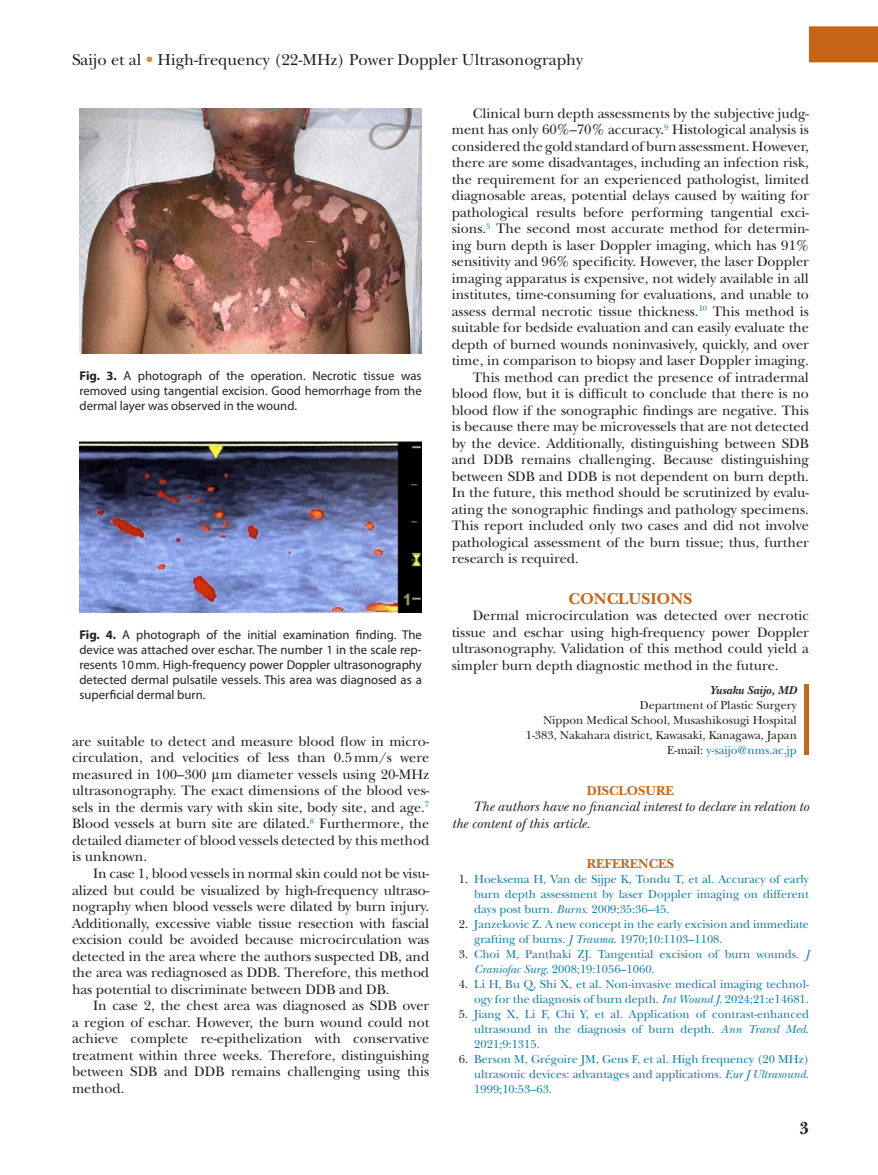
<style>
.page{position:relative;width:878px;height:1175px;background:#fff}
.page>*{position:absolute;margin:0;border:0;box-sizing:border-box;transform-origin:0 0}
.t1{font:700 18px "New Baskerville Std";color:#231f20}
.t2{font:16.5px "New Baskerville Std";color:#231f20}
.t3{font:700 16.5px "New Baskerville Std";color:#c66517}
.t4{font:14.25px/16.5px "New Baskerville Std";color:#231f20;text-align:justify}
.t5{font:italic 14.25px/16.5px "New Baskerville Std";color:#231f20}
.t6{font:700 13.5px "New Baskerville Std";color:#c66517}
.t7{font:12.75px/15px "Myriad Pro";color:#231f20;text-align:justify}
.t8{font:12px/15px "New Baskerville Std";color:#0f7eac;text-align:justify}
.t9{font:12px/15px "New Baskerville Std";color:#231f20;text-align:right}
.t10{font:italic 700 12px "New Baskerville Std";color:#231f20}
.s1{color:#d68b4f}
.s2{font-weight:700}
.s3{font-family:"Gandhari Unicode"}
.s4{color:#0f7eac}
.s5{color:#231f20}
.s6{font-style:italic}
</style>
<div class="page">
<div style="left:808px;top:26px;width:70px;height:36px;background:#c66517"></div>
<hr style="left:804px;top:684px;width:4px;height:15px;background:#c66517">
<hr style="left:804px;top:699px;width:4px;height:15px;background:#c66517">
<hr style="left:804px;top:714px;width:4px;height:15px;background:#c66517">
<hr style="left:804px;top:729px;width:4px;height:15px;background:#c66517">
<hr style="left:804px;top:738px;width:4px;height:17px;background:#c66517">
<img style="left:79px;top:108px;width:343px;height:245px">
<img style="left:79px;top:441px;width:343px;height:171px">
<p class="t2" style="left:72px;top:50px;width:512px">Saijo et al <span class="s1">•</span> High-frequency (22-MHz) Power Doppler Ultrasonography</p>
<p class="t7" style="left:80px;top:367px;width:344px"><span class="s2">Fig. 3.</span> A photograph of the operation. Necrotic tissue was removed using tangential excision. Good hemorrhage from the dermal layer was observed in the wound.</p>
<p class="t7" style="left:79px;top:626px;width:344px"><span class="s2">Fig. 4.</span> A photograph of the initial examination finding. The device was attached over eschar. The number 1 in the scale rep&shy;resents 10mm. High-frequency power Doppler ultrasonography detected dermal pulsatile vessels. This area was diagnosed as a superficial dermal burn.</p>
<p class="t4" style="left:72px;top:733px;width:359px">are suitable to detect and measure blood flow in micro&shy;circulation, and velocities of less than 0.5mm/s were measured in 100–300 <span class="s3">μ</span>m diameter vessels using 20-MHz ultrasonography. The exact dimensions of the blood ves&shy;sels in the dermis vary with skin site, body site, and age.<sup>7<br></sup>Blood vessels at burn site are dilated.<sup>8</sup> Furthermore, the detailed diameter of blood vessels detected by this method is unknown.</p>
<p class="t4" style="left:72px;top:865px;width:359px;text-indent:21px">In case 1, blood vessels in normal skin could not be visu&shy;alized but could be visualized by high-frequency ultraso&shy;nography when blood vessels were dilated by burn injury.<br>Additionally, excessive viable tissue resection with fascial excision could be avoided because microcirculation was detected in the area where the authors suspected DB, and the area was rediagnosed as DDB. Therefore, this method has potential to discriminate between DDB and DB.</p>
<p class="t4" style="left:72px;top:997px;width:359px;text-indent:21px">In case 2, the chest area was diagnosed as SDB over a region of eschar. However, the burn wound could not achieve complete re-epithelization with conservative treatment within three weeks. Therefore, distinguishing between SDB and DDB remains challenging using this method.</p>
<p class="t4" style="left:472px;top:105px;width:338px">Clinical burn depth assessments by the subjective judg-</p>
<p class="t4" style="left:451px;top:121px;width:358px">ment has only 60%–70% accuracy.<sup>9</sup> Histological analysis is</p>
<p class="t4" style="left:452px;top:138px;width:359px">considered the gold standard of burn assessment. However,</p>
<p class="t4" style="left:452px;top:154px;width:359px">there are some disadvantages, including an infection risk,</p>
<p class="t4" style="left:452px;top:171px;width:359px">the requirement for an experienced pathologist, limited</p>
<p class="t4" style="left:452px;top:187px;width:358px">diagnosable areas, potential delays caused by waiting for</p>
<p class="t4" style="left:452px;top:204px;width:358px">pathological results before performing tangential exci-</p>
<p class="t4" style="left:452px;top:220px;width:359px">sions.<sup>5</sup> The second most accurate method for determin-</p>
<p class="t4" style="left:452px;top:237px;width:358px">ing burn depth is laser Doppler imaging, which has 91%</p>
<p class="t4" style="left:452px;top:253px;width:358px">sensitivity and 96% specificity. However, the laser Doppler</p>
<p class="t4" style="left:452px;top:270px;width:358px">imaging apparatus is expensive, not widely available in all</p>
<p class="t4" style="left:452px;top:286px;width:359px">institutes, time-consuming for evaluations, and unable to</p>
<p class="t4" style="left:452px;top:303px;width:358px">assess dermal necrotic tissue thickness.<sup>10</sup> This method is</p>
<p class="t4" style="left:452px;top:319px;width:359px">suitable for bedside evaluation and can easily evaluate the</p>
<p class="t4" style="left:452px;top:336px;width:358px">depth of burned wounds noninvasively, quickly, and over</p>
<p class="t4" style="left:452px;top:352px;width:359px">time, in comparison to biopsy and laser Doppler imaging.</p>
<p class="t4" style="left:473px;top:369px;width:338px">This method can predict the presence of intradermal</p>
<p class="t4" style="left:452px;top:385px;width:359px">blood flow, but it is difficult to conclude that there is no</p>
<p class="t4" style="left:452px;top:402px;width:359px">blood flow if the sonographic findings are negative. This</p>
<p class="t4" style="left:452px;top:418px;width:358px">is because there may be microvessels that are not detected</p>
<p class="t4" style="left:452px;top:435px;width:358px">by the device. Additionally, distinguishing between SDB</p>
<p class="t4" style="left:452px;top:451px;width:359px">and DDB remains challenging. Because distinguishing</p>
<p class="t4" style="left:452px;top:468px;width:359px">between SDB and DDB is not dependent on burn depth.</p>
<p class="t4" style="left:452px;top:484px;width:359px">In the future, this method should be scrutinized by evalu-</p>
<p class="t4" style="left:452px;top:501px;width:358px">ating the sonographic findings and pathology specimens.</p>
<p class="t4" style="left:452px;top:517px;width:359px">This report included only two cases and did not involve</p>
<p class="t4" style="left:452px;top:534px;width:358px">pathological assessment of the burn tissue; thus, further</p>
<p class="t4" style="left:452px;top:550px;width:129px">research is required.</p>
<p class="t3" style="left:568px;top:589px;width:125px">CONCLUSIONS</p>
<p class="t4" style="left:451px;top:607px;width:359px;text-indent:21px">Dermal microcirculation was detected over necrotic tissue and eschar using high-frequency power Doppler ultrasonography. Validation of this method could yield a simpler burn depth diagnostic method in the future.</p>
<p class="t10" style="left:709px;top:683px;width:89px">Yusaku Saijo, MD</p>
<p class="t9" style="left:526px;top:697px;width:272px">Department of Plastic Surgery<br>Nippon Medical School, Musashikosugi Hospital 1-383, Nakahara district, Kawasaki, Kanagawa, Japan E-mail: <span class="s4">y-saijo@nms.ac.jp</span></p>
<p class="t6" style="left:586px;top:782px;width:89px">DISCLOSURE</p>
<p class="t5" style="left:451px;top:798px;width:358px;text-indent:21px">The authors have no financial interest to declare in relation to the content of this article.</p>
<p class="t6" style="left:586px;top:855px;width:89px">REFERENCES</p>
<p class="t8" style="left:474px;top:871px;width:336px;text-indent:-15px"><span class="s5">1.</span> Hoeksema H, Van de Sijpe K, Tondu T, et al. Accuracy of early burn depth assessment by laser Doppler imaging on different days post burn. <span class="s6">Burns</span>. 2009;35:36–45.</p>
<p class="t8" style="left:474px;top:916px;width:336px;text-indent:-15px"><span class="s5">2.</span> Janzekovic Z. A new concept in the early excision and immediate grafting of burns. <span class="s6">J Trauma</span>. 1970;10:1103–1108.</p>
<p class="t8" style="left:474px;top:946px;width:336px;text-indent:-15px"><span class="s5">3.</span> Choi M, Panthaki ZJ. Tangential excision of burn wounds. <span class="s6">J<br>Craniofac Surg</span>. 2008;19:1056–1060.</p>
<p class="t8" style="left:459px;top:976px;width:351px;text-align:right"><span class="s5">4.</span> Li H, Bu Q, Shi X, et al. Non-invasive medical imaging technol&shy;ogy for the diagnosis of burn depth. <span class="s6">Int Wound J</span>. 2024;21:e14681.</p>
<p class="t8" style="left:474px;top:1006px;width:336px;text-indent:-15px"><span class="s5">5.</span> Jiang X, Li F, Chi Y, et al. Application of contrast-enhanced ultrasound in the diagnosis of burn depth. <span class="s6">Ann Transl Med</span>.<br>2021;9:1315.</p>
<p class="t8" style="left:474px;top:1051px;width:336px;text-indent:-15px"><span class="s5">6.</span> Berson M, Grégoire JM, Gens F, et al. High frequency (20 MHz) ultrasonic devices: advantages and applications. <span class="s6">Eur J Ultrasound</span>.<br>1999;10:53–63.</p>
<p class="t1" style="left:799px;top:1118px;width:11px">3</p>
</div>
